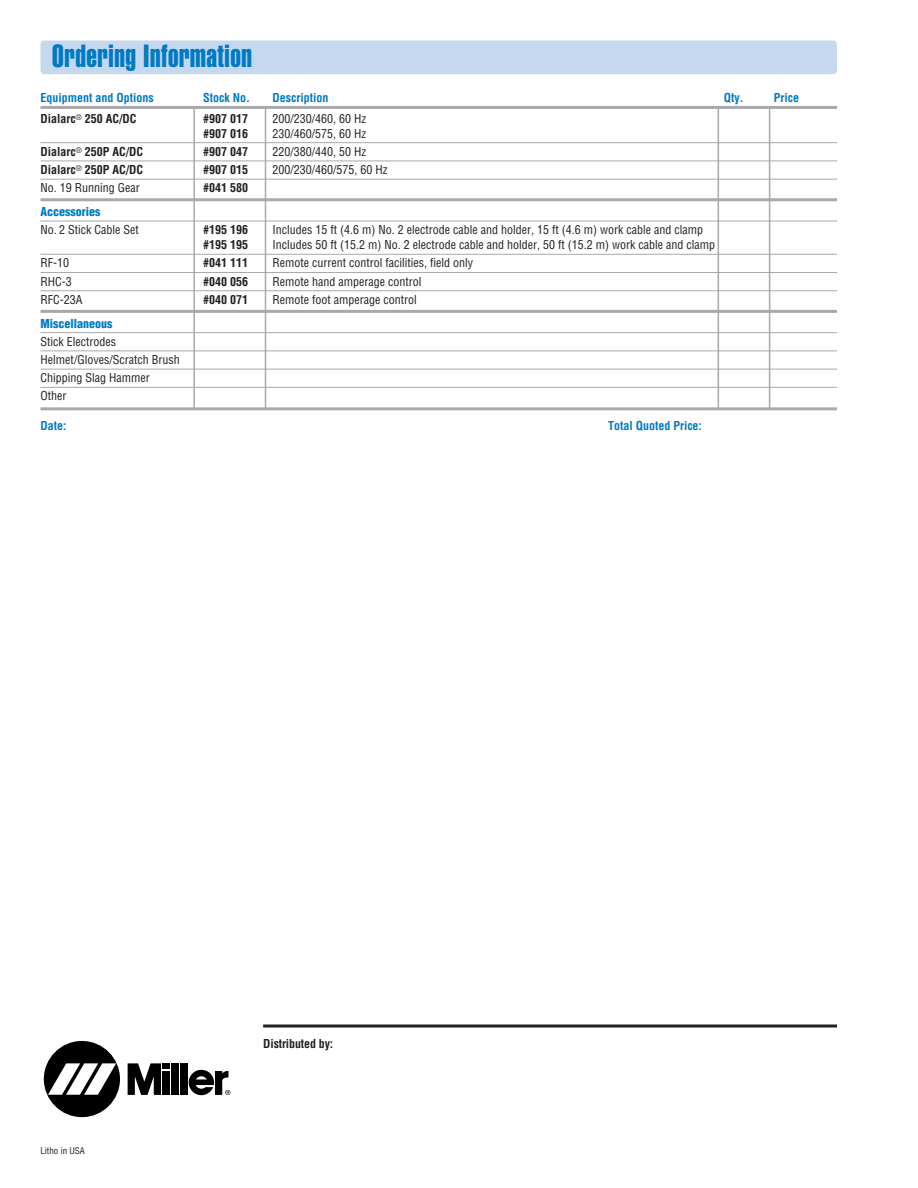
<style>
.page{position:relative;width:918px;height:1188px;background:#fff}
.page>*{position:absolute;margin:0;border:0;box-sizing:border-box;transform-origin:0 0}
.t1{font:31.5px "Helvetica Extra Compressed";letter-spacing:.02em;color:#007ac2}
.t2{font:condensed 12px/18.3px "Helvetica";color:#231f20}
.t3{font:700 condensed 12px "Helvetica";color:#231f20}
.t4{font:700 condensed 12px "Helvetica";color:#007ac2}
.t5{font:900 condensed 12px "Helvetica";color:#007ac2}
.t6{font:condensed 9px "Helvetica";color:#231f20}
</style>
<div class="page">
<svg style="left:263px;top:1024px;width:574px;height:4px;background:#595657"></svg>
<hr style="left:40px;top:106px;width:797px;height:3px;background:#a8a9ad">
<hr style="left:40px;top:142px;width:797px;height:1px;background:#a8a9ad">
<hr style="left:40px;top:161px;width:797px;height:1px;background:#a8a9ad">
<hr style="left:40px;top:179px;width:797px;height:1px;background:#a8a9ad">
<hr style="left:40px;top:198px;width:797px;height:3px;background:#a8a9ad">
<hr style="left:40px;top:221px;width:797px;height:1px;background:#a8a9ad">
<hr style="left:40px;top:254px;width:797px;height:1px;background:#a8a9ad">
<hr style="left:40px;top:272px;width:797px;height:1px;background:#a8a9ad">
<hr style="left:40px;top:290px;width:797px;height:1px;background:#a8a9ad">
<hr style="left:40px;top:310px;width:797px;height:3px;background:#a8a9ad">
<hr style="left:40px;top:332px;width:797px;height:1px;background:#a8a9ad">
<hr style="left:40px;top:351px;width:797px;height:1px;background:#a8a9ad">
<hr style="left:40px;top:369px;width:797px;height:1px;background:#a8a9ad">
<hr style="left:40px;top:387px;width:797px;height:1px;background:#a8a9ad">
<hr style="left:40px;top:407px;width:797px;height:3px;background:#a8a9ad">
<div style="left:40px;top:40px;width:797px;height:34px;background:#c6d8ef;border-radius:4px"></div>
<hr style="left:193px;top:106px;width:2px;height:302px;background:#a8a9ad">
<hr style="left:265px;top:107px;width:1px;height:301px;background:#a8a9ad">
<hr style="left:718px;top:107px;width:1px;height:301px;background:#a8a9ad">
<hr style="left:769px;top:107px;width:1px;height:301px;background:#a8a9ad">
<div style="left:44px;top:1041px;width:76px;height:76px;background:#000;border-radius:50%"></div>
<svg style="left:48px;top:1063px;width:68px;height:32px"></svg>
<div style="left:172px;top:1063px;width:7px;height:32px;background:#000"></div>
<div style="left:181px;top:1063px;width:7px;height:32px;background:#000"></div>
<div style="left:163px;top:1063px;width:7px;height:6px;background:#000"></div>
<div style="left:163px;top:1071px;width:7px;height:24px;background:#000"></div>
<svg style="left:128px;top:1063px;width:33px;height:32px"></svg>
<svg style="left:189px;top:1070px;width:41px;height:25px"></svg>
<h1 class="t1" style="left:52px;top:45px;width:201px">Ordering Information</h1>
<p class="t4" style="left:40px;top:93px;width:115px">Equipment and Options</p>
<p class="t4" style="left:203px;top:93px;width:48px">Stock No.</p>
<p class="t4" style="left:273px;top:93px;width:57px">Description</p>
<p class="t4" style="left:724px;top:93px;width:21px">Qty.</p>
<p class="t4" style="left:774px;top:93px;width:27px">Price</p>
<p class="t3" style="left:40px;top:114px;width:97px">Dialarc<sup>®</sup> 250 AC/DC</p>
<p class="t3" style="left:203px;top:114px;width:46px">#907 017</p>
<p class="t2" style="left:273px;top:110px;width:95px">200/230/460, 60 Hz</p>
<p class="t3" style="left:203px;top:129px;width:46px">#907 016</p>
<p class="t2" style="left:273px;top:125px;width:95px">230/460/575, 60 Hz</p>
<p class="t3" style="left:40px;top:147px;width:104px">Dialarc<sup>®</sup> 250P AC/DC</p>
<p class="t3" style="left:203px;top:147px;width:46px">#907 047</p>
<p class="t2" style="left:273px;top:143px;width:95px">220/380/440, 50 Hz</p>
<p class="t3" style="left:40px;top:165px;width:104px">Dialarc<sup>®</sup> 250P AC/DC</p>
<p class="t3" style="left:203px;top:165px;width:46px">#907 015</p>
<p class="t2" style="left:273px;top:162px;width:117px">200/230/460/575, 60 Hz</p>
<p class="t2" style="left:40px;top:180px;width:101px">No. 19 Running Gear</p>
<p class="t3" style="left:203px;top:183px;width:46px">#041 580</p>
<p class="t5" style="left:40px;top:207px;width:61px">Accessories</p>
<p class="t2" style="left:40px;top:222px;width:100px">No. 2 Stick Cable Set</p>
<p class="t3" style="left:203px;top:225px;width:46px">#195 196</p>
<p class="t2" style="left:273px;top:222px;width:432px">Includes 15 ft (4.6 m) No. 2 electrode cable and holder, 15 ft (4.6 m) work cable and clamp</p>
<p class="t3" style="left:203px;top:240px;width:46px">#195 195</p>
<p class="t2" style="left:273px;top:237px;width:444px">Includes 50 ft (15.2 m) No. 2 electrode cable and holder, 50 ft (15.2 m) work cable and clamp</p>
<p class="t2" style="left:40px;top:255px;width:30px">RF-10</p>
<p class="t3" style="left:203px;top:258px;width:46px">#041 111</p>
<p class="t2" style="left:273px;top:255px;width:202px">Remote current control facilities, field only</p>
<p class="t2" style="left:40px;top:273px;width:33px">RHC-3</p>
<p class="t3" style="left:203px;top:277px;width:46px">#040 056</p>
<p class="t2" style="left:273px;top:273px;width:150px">Remote hand amperage control</p>
<p class="t2" style="left:40px;top:291px;width:43px">RFC-23A</p>
<p class="t3" style="left:203px;top:295px;width:46px">#040 071</p>
<p class="t2" style="left:273px;top:291px;width:146px">Remote foot amperage control</p>
<p class="t5" style="left:40px;top:319px;width:73px">Miscellaneous</p>
<p class="t2" style="left:40px;top:333px;width:141px">Stick Electrodes<br>Helmet/Gloves/Scratch Brush<br>Chipping Slag Hammer<br>Other</p>
<p class="t4" style="left:40px;top:421px;width:27px">Date:</p>
<p class="t4" style="left:608px;top:421px;width:95px">Total Quoted Price:</p>
<p class="t6" style="left:40px;top:1148px;width:46px">Litho in USA</p>
<p class="t3" style="left:263px;top:1039px;width:71px">Distributed by:</p>
</div>
